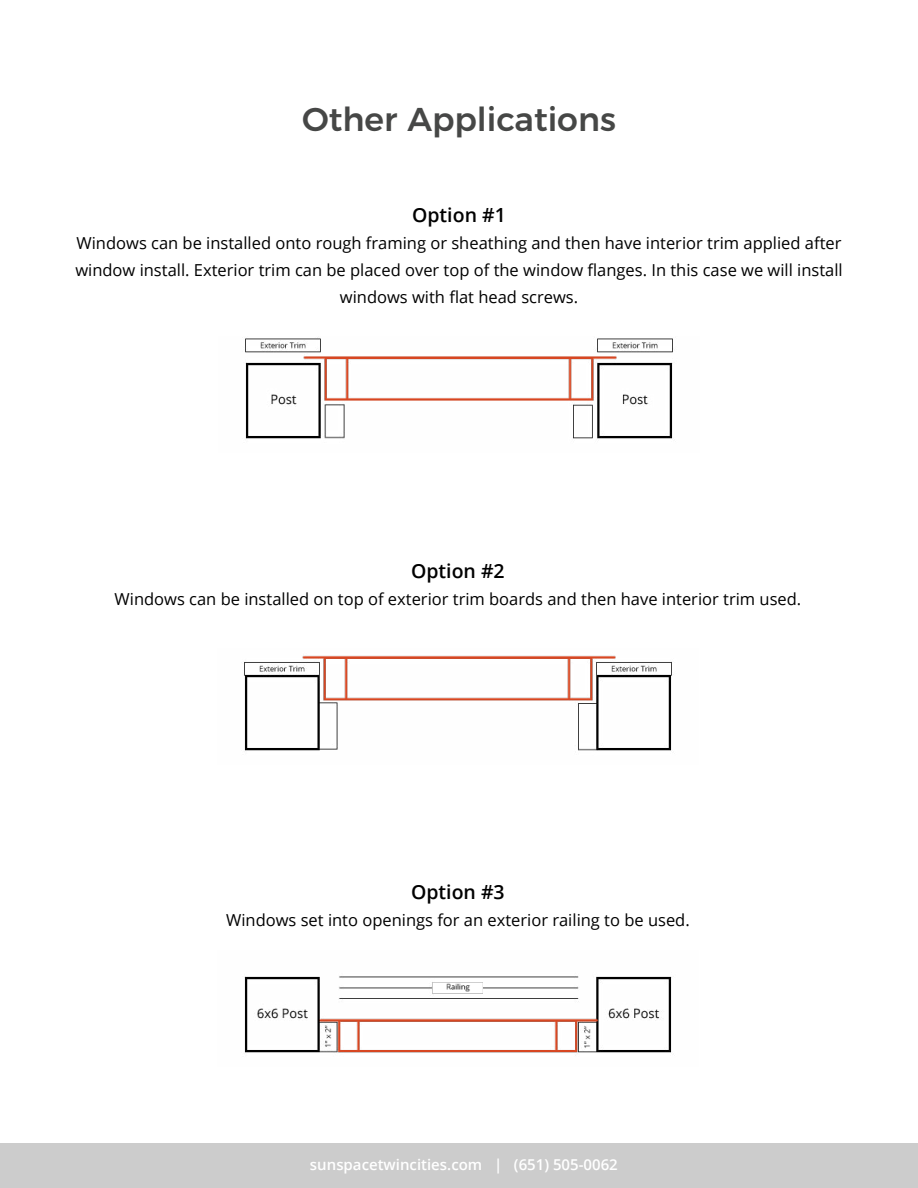
<style>
.page{position:relative;width:918px;height:1188px;background:#fff}
.page>*{position:absolute;margin:0;border:0;box-sizing:border-box;transform-origin:0 0}
.t1{font:500 33px "Montserrat";color:#464746}
.t2{font:600 19.5px "Open Sans";color:#000}
.t3{font:16.5px/27px "Open Sans";color:#000;text-align:center}
.t4{font:600 15px "Open Sans";color:#fff}
</style>
<div class="page">
<div style="left:0;top:1144px;width:918px;height:44px;background:#ccc"></div>
<img style="left:245px;top:337px;width:428px;height:102px">
<img style="left:244px;top:655px;width:428px;height:96px">
<img style="left:244px;top:976px;width:428px;height:80px">
<h1 class="t1" style="left:302px;top:93px;width:315px">Other Applications</h1>
<p class="t2" style="left:412px;top:201px;width:95px">Option #1</p>
<p class="t3" style="left:75px;top:229px;width:769px">Windows can be installed onto rough framing or sheathing and then have interior trim applied after window install. Exterior trim can be placed over top of the window flanges. In this case we will install windows with flat head screws.</p>
<p class="t2" style="left:411px;top:557px;width:95px">Option #2</p>
<p class="t3" style="left:115px;top:585px;width:688px">Windows can be installed on top of exterior trim boards and then have interior trim used.</p>
<p class="t2" style="left:411px;top:878px;width:95px">Option #3</p>
<p class="t3" style="left:226px;top:906px;width:465px">Windows set into openings for an exterior railing to be used.</p>
<p class="t4" style="left:310px;top:1155px;width:309px">sunspacetwincities.com | (651) 505-0062</p>
</div>
